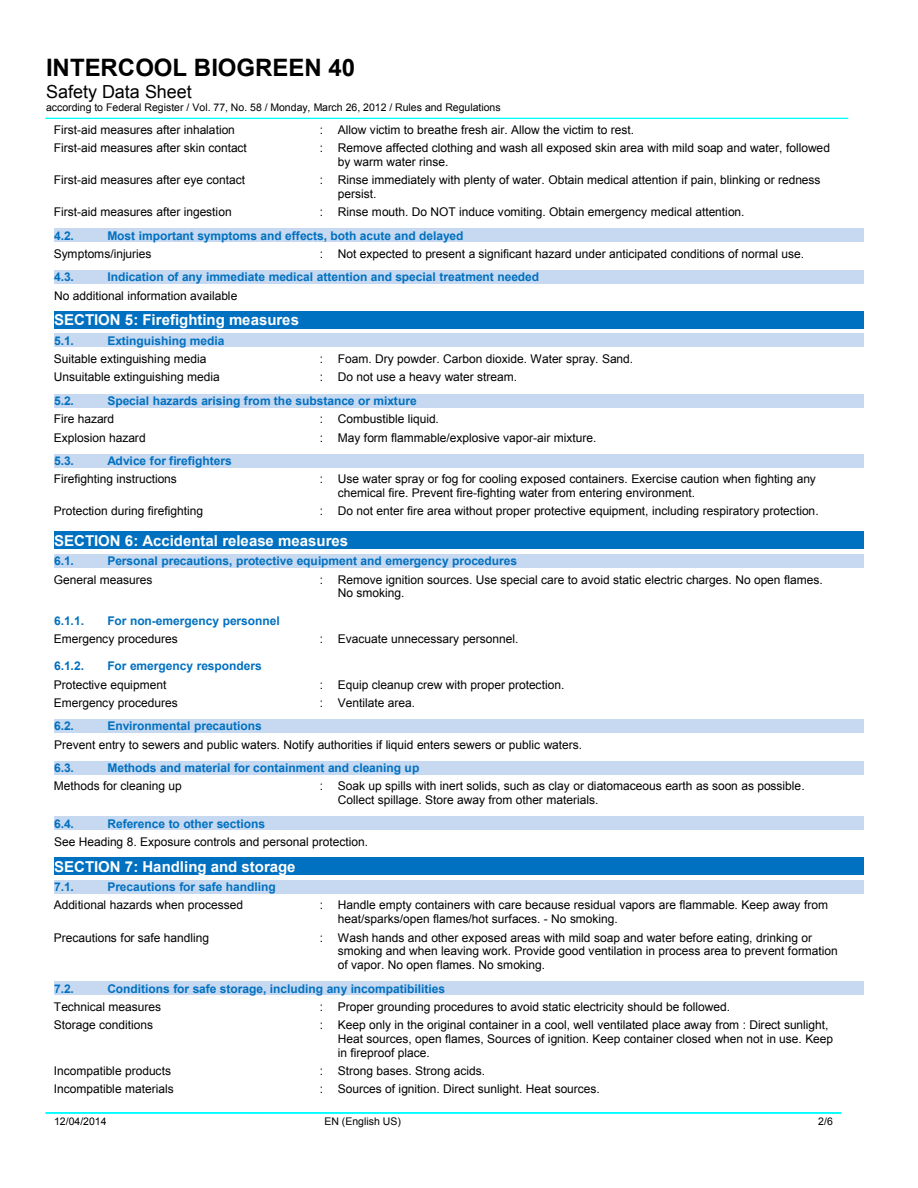
<style>
.page{position:relative;width:918px;height:1188px;background:#fff}
.page>*{position:absolute;margin:0;border:0;box-sizing:border-box;transform-origin:0 0}
.t1{font:700 24px "Arial";color:#000}
.t2{font:18px "Arial";color:#000}
.t3{font:700 15px "Arial";color:#fff}
.t4{font:12px/13.8px "Arial";letter-spacing:-.005em;color:#000}
.t5{font:700 12px "Arial";color:#0070c0}
.t6{font:10.5px "Arial";color:#000}
</style>
<div class="page">
<div style="left:54px;top:228px;width:810px;height:14px;background:#c6d9f1"></div>
<div style="left:54px;top:270px;width:810px;height:14px;background:#c6d9f1"></div>
<div style="left:54px;top:311px;width:810px;height:17px;background:#0070c0"></div>
<div style="left:54px;top:334px;width:810px;height:13px;background:#c6d9f1"></div>
<div style="left:54px;top:394px;width:810px;height:14px;background:#c6d9f1"></div>
<div style="left:54px;top:454px;width:810px;height:14px;background:#c6d9f1"></div>
<div style="left:54px;top:531px;width:810px;height:18px;background:#0070c0"></div>
<div style="left:54px;top:554px;width:810px;height:14px;background:#c6d9f1"></div>
<div style="left:54px;top:719px;width:810px;height:14px;background:#c6d9f1"></div>
<div style="left:54px;top:761px;width:810px;height:14px;background:#c6d9f1"></div>
<div style="left:54px;top:816px;width:810px;height:14px;background:#c6d9f1"></div>
<div style="left:54px;top:857px;width:810px;height:18px;background:#0070c0"></div>
<div style="left:54px;top:880px;width:810px;height:14px;background:#c6d9f1"></div>
<div style="left:54px;top:981px;width:810px;height:14px;background:#c6d9f1"></div>
<hr style="left:46px;top:118px;width:802px;height:1px;background:#0ff">
<div style="left:46px;top:1113px;width:210px;height:1px;background:#0ff;border:1px solid #0ff"></div>
<div style="left:256px;top:1113px;width:213px;height:1px;background:#0ff;border:1px solid #0ff"></div>
<div style="left:469px;top:1113px;width:297px;height:1px;background:#0ff;border:1px solid #0ff"></div>
<div style="left:766px;top:1113px;width:75px;height:1px;background:#0ff;border:1px solid #0ff"></div>
<h1 class="t1" style="left:46px;top:54px;width:311px">INTERCOOL BIOGREEN 40</h1>
<h2 class="t2" style="left:46px;top:82px;width:147px">Safety Data Sheet</h2>
<p class="t6" style="left:46px;top:102px;width:456px">according to Federal Register / Vol. 77, No. 58 / Monday, March 26, 2012 / Rules and Regulations</p>
<p class="t4" style="left:54px;top:123px;width:183px">First-aid measures after inhalation</p>
<p class="t4" style="left:320px;top:123px;width:316px">: Allow victim to breathe fresh air. Allow the victim to rest.</p>
<p class="t4" style="left:54px;top:141px;width:195px">First-aid measures after skin contact</p>
<p class="t4" style="left:338px;top:141px;width:494px;text-indent:-18px">: Remove affected clothing and wash all exposed skin area with mild soap and water, followed by warm water rinse.</p>
<p class="t4" style="left:54px;top:173px;width:193px">First-aid measures after eye contact</p>
<p class="t4" style="left:338px;top:173px;width:484px;text-indent:-18px">: Rinse immediately with plenty of water. Obtain medical attention if pain, blinking or redness persist.</p>
<p class="t4" style="left:54px;top:205px;width:179px">First-aid measures after ingestion</p>
<p class="t4" style="left:320px;top:205px;width:426px">: Rinse mouth. Do NOT induce vomiting. Obtain emergency medical attention.</p>
<p class="t5" style="left:54px;top:229px;width:21px">4.2.</p>
<p class="t5" style="left:107px;top:229px;width:358px">Most important symptoms and effects, both acute and delayed</p>
<p class="t4" style="left:54px;top:247px;width:99px">Symptoms/injuries</p>
<p class="t4" style="left:320px;top:247px;width:486px">: Not expected to present a significant hazard under anticipated conditions of normal use.</p>
<p class="t5" style="left:54px;top:271px;width:21px">4.3.</p>
<p class="t5" style="left:107px;top:271px;width:433px">Indication of any immediate medical attention and special treatment needed</p>
<p class="t4" style="left:54px;top:289px;width:185px">No additional information available</p>
<p class="t3" style="left:54px;top:312px;width:246px">SECTION 5: Firefighting measures</p>
<p class="t5" style="left:54px;top:334px;width:21px">5.1.</p>
<p class="t5" style="left:107px;top:334px;width:119px">Extinguishing media</p>
<p class="t4" style="left:54px;top:352px;width:154px">Suitable extinguishing media</p>
<p class="t4" style="left:320px;top:352px;width:315px">: Foam. Dry powder. Carbon dioxide. Water spray. Sand.</p>
<p class="t4" style="left:54px;top:370px;width:167px">Unsuitable extinguishing media</p>
<p class="t4" style="left:320px;top:370px;width:199px">: Do not use a heavy water stream.</p>
<p class="t5" style="left:54px;top:394px;width:21px">5.2.</p>
<p class="t5" style="left:107px;top:394px;width:311px">Special hazards arising from the substance or mixture</p>
<p class="t4" style="left:54px;top:412px;width:62px">Fire hazard</p>
<p class="t4" style="left:320px;top:412px;width:121px">: Combustible liquid.</p>
<p class="t4" style="left:54px;top:431px;width:93px">Explosion hazard</p>
<p class="t4" style="left:320px;top:431px;width:278px">: May form flammable/explosive vapor-air mixture.</p>
<p class="t5" style="left:54px;top:454px;width:21px">5.3.</p>
<p class="t5" style="left:107px;top:454px;width:126px">Advice for firefighters</p>
<p class="t4" style="left:54px;top:472px;width:125px">Firefighting instructions</p>
<p class="t4" style="left:338px;top:472px;width:480px;text-indent:-18px">: Use water spray or fog for cooling exposed containers. Exercise caution when fighting any chemical fire. Prevent fire-fighting water from entering environment.</p>
<p class="t4" style="left:54px;top:504px;width:151px">Protection during firefighting</p>
<p class="t4" style="left:320px;top:504px;width:500px">: Do not enter fire area without proper protective equipment, including respiratory protection.</p>
<p class="t3" style="left:54px;top:532px;width:295px">SECTION 6: Accidental release measures</p>
<p class="t5" style="left:54px;top:554px;width:21px">6.1.</p>
<p class="t5" style="left:107px;top:554px;width:411px">Personal precautions, protective equipment and emergency procedures</p>
<p class="t4" style="left:54px;top:572px;width:100px">General measures</p>
<p class="t4" style="left:338px;top:572px;width:486px;text-indent:-18px">: Remove ignition sources. Use special care to avoid static electric charges. No open flames.<br>No smoking.</p>
<p class="t5" style="left:54px;top:614px;width:31px">6.1.1.</p>
<p class="t5" style="left:107px;top:614px;width:174px">For non-emergency personnel</p>
<p class="t4" style="left:54px;top:632px;width:125px">Emergency procedures</p>
<p class="t4" style="left:320px;top:632px;width:200px">: Evacuate unnecessary personnel.</p>
<p class="t5" style="left:54px;top:659px;width:31px">6.1.2.</p>
<p class="t5" style="left:107px;top:659px;width:156px">For emergency responders</p>
<p class="t4" style="left:54px;top:677px;width:114px">Protective equipment</p>
<p class="t4" style="left:320px;top:677px;width:246px">: Equip cleanup crew with proper protection.</p>
<p class="t4" style="left:54px;top:696px;width:125px">Emergency procedures</p>
<p class="t4" style="left:320px;top:696px;width:97px">: Ventilate area.</p>
<p class="t5" style="left:54px;top:719px;width:21px">6.2.</p>
<p class="t5" style="left:107px;top:719px;width:156px">Environmental precautions</p>
<p class="t4" style="left:54px;top:737px;width:529px">Prevent entry to sewers and public waters. Notify authorities if liquid enters sewers or public waters.</p>
<p class="t5" style="left:54px;top:761px;width:21px">6.3.</p>
<p class="t5" style="left:107px;top:761px;width:313px">Methods and material for containment and cleaning up</p>
<p class="t4" style="left:54px;top:779px;width:129px">Methods for cleaning up</p>
<p class="t4" style="left:338px;top:779px;width:468px;text-indent:-18px">: Soak up spills with inert solids, such as clay or diatomaceous earth as soon as possible.<br>Collect spillage. Store away from other materials.</p>
<p class="t5" style="left:54px;top:817px;width:21px">6.4.</p>
<p class="t5" style="left:107px;top:817px;width:159px">Reference to other sections</p>
<p class="t4" style="left:54px;top:835px;width:315px">See Heading 8. Exposure controls and personal protection.</p>
<p class="t3" style="left:54px;top:858px;width:243px">SECTION 7: Handling and storage</p>
<p class="t5" style="left:54px;top:880px;width:21px">7.1.</p>
<p class="t5" style="left:107px;top:880px;width:170px">Precautions for safe handling</p>
<p class="t4" style="left:54px;top:898px;width:191px">Additional hazards when processed</p>
<p class="t4" style="left:338px;top:898px;width:492px;text-indent:-18px">: Handle empty containers with care because residual vapors are flammable. Keep away from heat/sparks/open flames/hot surfaces. - No smoking.</p>
<p class="t4" style="left:54px;top:930px;width:157px">Precautions for safe handling</p>
<p class="t4" style="left:338px;top:930px;width:501px;text-indent:-18px">: Wash hands and other exposed areas with mild soap and water before eating, drinking or smoking and when leaving work. Provide good ventilation in process area to prevent formation of vapor. No open flames. No smoking.</p>
<p class="t5" style="left:54px;top:982px;width:21px">7.2.</p>
<p class="t5" style="left:107px;top:982px;width:339px">Conditions for safe storage, including any incompatibilities</p>
<p class="t4" style="left:54px;top:1000px;width:109px">Technical measures</p>
<p class="t4" style="left:320px;top:1000px;width:412px">: Proper grounding procedures to avoid static electricity should be followed.</p>
<p class="t4" style="left:54px;top:1018px;width:101px">Storage conditions</p>
<p class="t4" style="left:338px;top:1018px;width:497px;text-indent:-18px">: Keep only in the original container in a cool, well ventilated place away from : Direct sunlight,<br>Heat sources, open flames, Sources of ignition. Keep container closed when not in use. Keep in fireproof place.</p>
<p class="t4" style="left:54px;top:1064px;width:119px">Incompatible products</p>
<p class="t4" style="left:320px;top:1064px;width:167px">: Strong bases. Strong acids.</p>
<p class="t4" style="left:54px;top:1082px;width:121px">Incompatible materials</p>
<p class="t4" style="left:320px;top:1082px;width:281px">: Sources of ignition. Direct sunlight. Heat sources.</p>
<p class="t6" style="left:54px;top:1115px;width:54px">12/04/2014</p>
<p class="t6" style="left:324px;top:1115px;width:78px">EN (English US)</p>
<p class="t6" style="left:818px;top:1115px;width:16px">2/6</p>
</div>
